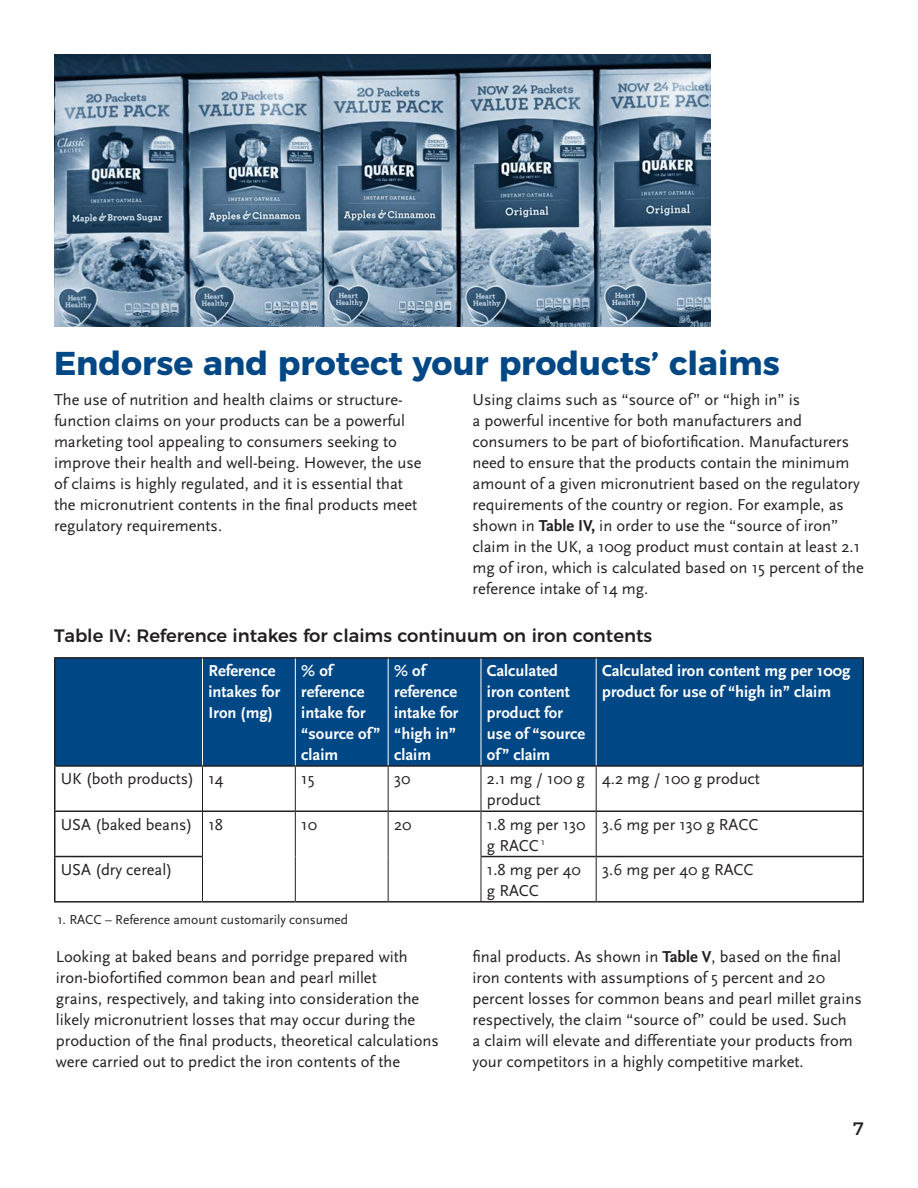
<style>
.page{position:relative;width:918px;height:1188px;background:#fff}
.page>*{position:absolute;margin:0;border:0;box-sizing:border-box;transform-origin:0 0}
.head{font:700 33px "Montserrat";color:#004785}
.body{font:500 18px "Montserrat";color:#231f20}
.t1{font:18px "Montserrat";color:#231f20}
.body-2{font:16.5px/21px "Scala Sans";color:#231f20}
.body-3{font:700 16.5px/21px "Scala Sans";color:#fff}
.t2{font:13.5px "Scala Sans";color:#231f20}
.s1{font-weight:700}
</style>
<div class="page">
<div style="left:56px;top:659px;width:806px;height:106px;background:#004785"></div>
<hr style="left:54px;top:657px;width:148px;height:2px;background:#231f20">
<hr style="left:54px;top:659px;width:2px;height:106px;background:#231f20">
<hr style="left:202px;top:657px;width:93px;height:2px;background:#231f20">
<hr style="left:295px;top:657px;width:93px;height:2px;background:#231f20">
<hr style="left:388px;top:657px;width:93px;height:2px;background:#231f20">
<hr style="left:481px;top:657px;width:115px;height:2px;background:#231f20">
<hr style="left:596px;top:657px;width:268px;height:2px;background:#231f20">
<hr style="left:862px;top:659px;width:2px;height:106px;background:#231f20">
<hr style="left:54px;top:765px;width:148px;height:2px;background:#231f20">
<hr style="left:54px;top:767px;width:2px;height:44px;background:#231f20">
<hr style="left:202px;top:765px;width:93px;height:2px;background:#231f20">
<hr style="left:295px;top:765px;width:93px;height:2px;background:#231f20">
<hr style="left:388px;top:765px;width:93px;height:2px;background:#231f20">
<hr style="left:481px;top:765px;width:115px;height:2px;background:#231f20">
<hr style="left:596px;top:765px;width:268px;height:2px;background:#231f20">
<hr style="left:862px;top:767px;width:2px;height:44px;background:#231f20">
<hr style="left:54px;top:811px;width:148px;height:1px;background:#231f20">
<hr style="left:54px;top:812px;width:2px;height:44px;background:#231f20">
<hr style="left:203px;top:811px;width:92px;height:1px;background:#231f20">
<hr style="left:296px;top:811px;width:92px;height:1px;background:#231f20">
<hr style="left:389px;top:811px;width:92px;height:1px;background:#231f20">
<hr style="left:481px;top:811px;width:115px;height:1px;background:#231f20">
<hr style="left:597px;top:811px;width:267px;height:1px;background:#231f20">
<hr style="left:862px;top:812px;width:2px;height:44px;background:#231f20">
<hr style="left:54px;top:856px;width:148px;height:1px;background:#231f20">
<hr style="left:54px;top:857px;width:2px;height:44px;background:#231f20">
<hr style="left:481px;top:856px;width:115px;height:1px;background:#231f20">
<hr style="left:597px;top:856px;width:267px;height:1px;background:#231f20">
<hr style="left:862px;top:857px;width:2px;height:44px;background:#231f20">
<hr style="left:54px;top:901px;width:148px;height:2px;background:#231f20">
<hr style="left:202px;top:901px;width:93px;height:2px;background:#231f20">
<hr style="left:295px;top:901px;width:93px;height:2px;background:#231f20">
<hr style="left:388px;top:901px;width:93px;height:2px;background:#231f20">
<hr style="left:481px;top:901px;width:115px;height:2px;background:#231f20">
<hr style="left:596px;top:901px;width:268px;height:2px;background:#231f20">
<hr style="left:202px;top:767px;width:1px;height:44px;background:#231f20">
<hr style="left:295px;top:767px;width:1px;height:44px;background:#231f20">
<hr style="left:388px;top:767px;width:1px;height:44px;background:#231f20">
<hr style="left:481px;top:767px;width:1px;height:44px;background:#231f20">
<hr style="left:596px;top:767px;width:1px;height:44px;background:#231f20">
<hr style="left:202px;top:811px;width:1px;height:46px;background:#231f20">
<hr style="left:295px;top:811px;width:1px;height:46px;background:#231f20">
<hr style="left:388px;top:811px;width:1px;height:46px;background:#231f20">
<hr style="left:295px;top:857px;width:1px;height:44px;background:#231f20">
<hr style="left:388px;top:857px;width:1px;height:44px;background:#231f20">
<hr style="left:481px;top:811px;width:1px;height:46px;background:#231f20">
<hr style="left:596px;top:811px;width:1px;height:46px;background:#231f20">
<hr style="left:202px;top:857px;width:1px;height:44px;background:#231f20">
<hr style="left:481px;top:857px;width:1px;height:44px;background:#231f20">
<hr style="left:596px;top:857px;width:1px;height:44px;background:#231f20">
<hr style="left:202px;top:659px;width:1px;height:106px;background:#fff">
<hr style="left:295px;top:659px;width:1px;height:106px;background:#fff">
<hr style="left:388px;top:659px;width:1px;height:106px;background:#fff">
<hr style="left:481px;top:659px;width:1px;height:106px;background:#fff">
<hr style="left:596px;top:659px;width:1px;height:106px;background:#fff">
<img style="left:54px;top:54px;width:656px;height:272px">
<p class="head" style="left:54px;top:336px;width:727px">Endorse and protect your products’ claims</p>
<p class="body-2" style="left:54px;top:389px;width:369px">The use of nutrition and health claims or structure&shy;function claims on your products can be a powerful marketing tool appealing to consumers seeking to improve their health and well-being. However, the use of claims is highly regulated, and it is essential that the micronutrient contents in the final products meet regulatory requirements.</p>
<p class="body-2" style="left:473px;top:389px;width:393px">Using claims such as “source of” or “high in” is<br>a powerful incentive for both manufacturers and consumers to be part of biofortification. Manufacturers need to ensure that the products contain the minimum amount of a given micronutrient based on the regulatory requirements of the country or region. For example, as shown in <span class="s1">Table IV,</span> in order to use the “source of iron” claim in the UK, a 100g product must contain at least 2.1 mg of iron, which is calculated based on 15 percent of the reference intake of 14 mg.</p>
<p class="body" style="left:54px;top:621px;width:600px">Table IV: Reference intakes for claims continuum on iron contents</p>
<p class="body-3" style="left:208px;top:661px;width:73px">Reference intakes for<br>Iron (mg)</p>
<p class="body-3" style="left:301px;top:661px;width:81px">% of reference intake for “source of” claim</p>
<p class="body-3" style="left:394px;top:661px;width:66px">% of reference intake for “high in” claim</p>
<p class="body-3" style="left:487px;top:661px;width:100px">Calculated iron content product for use of “source of” claim</p>
<p class="body-3" style="left:602px;top:661px;width:250px">Calculated iron content mg per 100g product for use of “high in” claim</p>
<p class="body-2" style="left:61px;top:769px;width:135px">UK (both products)</p>
<p class="body-2" style="left:209px;top:769px;width:17px">14</p>
<p class="body-2" style="left:301px;top:769px;width:15px">15</p>
<p class="body-2" style="left:394px;top:769px;width:18px">30</p>
<p class="body-2" style="left:487px;top:769px;width:99px">2.1 mg / 100 g product</p>
<p class="body-2" style="left:602px;top:769px;width:159px">4.2 mg / 100 g product</p>
<p class="body-2" style="left:61px;top:814px;width:133px">USA (baked beans)</p>
<p class="body-2" style="left:209px;top:814px;width:16px">18</p>
<p class="body-2" style="left:301px;top:814px;width:17px">10</p>
<p class="body-2" style="left:394px;top:814px;width:19px">20</p>
<p class="body-2" style="left:487px;top:814px;width:100px">1.8 mg per 130 g RACC <sup>1</sup></p>
<p class="body-2" style="left:602px;top:814px;width:158px">3.6 mg per 130 g RACC</p>
<p class="body-2" style="left:61px;top:859px;width:113px">USA (dry cereal)</p>
<p class="body-2" style="left:487px;top:859px;width:95px">1.8 mg per 40 g RACC</p>
<p class="body-2" style="left:602px;top:859px;width:153px">3.6 mg per 40 g RACC</p>
<p class="t2" style="left:57px;top:912px;width:292px">1. RACC – Reference amount customarily consumed</p>
<p class="body-2" style="left:56px;top:947px;width:384px">Looking at baked beans and porridge prepared with iron-biofortified common bean and pearl millet<br>grains, respectively, and taking into consideration the likely micronutrient losses that may occur during the production of the final products, theoretical calculations were carried out to predict the iron contents of the</p>
<p class="body-2" style="left:472px;top:947px;width:391px">final products. As shown in <span class="s1">Table V</span>, based on the final iron contents with assumptions of 5 percent and 20 percent losses for common beans and pearl millet grains respectively, the claim “source of” could be used. Such<br>a claim will elevate and differentiate your products from your competitors in a highly competitive market.</p>
<p class="t1" style="left:853px;top:1114px;width:13px">7</p>
</div>
